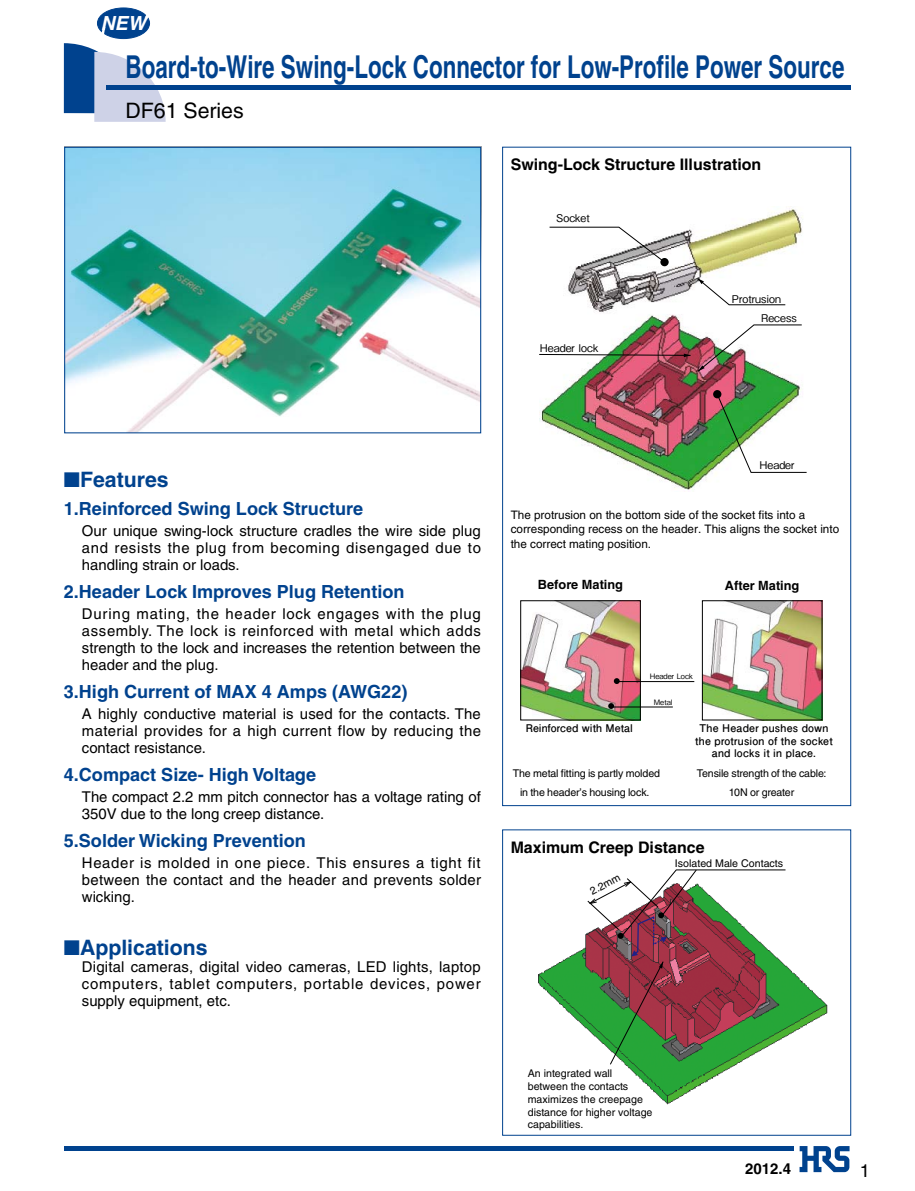
<style>
.page{position:relative;width:915px;height:1191px;background:#fff}
.page>*{position:absolute;margin:0;border:0;box-sizing:border-box;transform-origin:0 0}
.t1{font:700 31.5px "Helvetica";color:#00428e;scale:.71 1}
.t2{font:700 21.3px "Helvetica";color:#00428e}
.t3{font:21.3px "ZUMEN Helvetica";color:#000}
.t4{font:italic 700 19.5px "Helvetica";color:#fff}
.t5{font:700 18px "Helvetica";color:#00428e}
.t6{font:18px "Helvetica";color:#000}
.t7{font:700 15.9px "Helvetica";color:#000}
.t8{font:700 15px "Helvetica";color:#000}
.t9{font:14.85px/17px "Helvetica";color:#000;text-align:justify}
.t10{font:14.85px/17px "ZUMEN Helvetica";letter-spacing:.02em;color:#000;text-align:justify}
.t11{font:700 12.75px "Helvetica";color:#000}
.t12{font:11.7px/14.9px "ZUMEN Helvetica";color:#000}
.t13{font:10.65px/12.8px "ZUMEN Helvetica";color:#000;text-align:center}
.t14{font:700 10.65px/12.8px "Futo Go B101 Pr 5";letter-spacing:.015em;color:#000;text-align:center}
.t15{font:500 10.65px "Gothic BBB Pr 5";color:#000}
.t16{font:500 7.5px "Gothic BBB Pr 5";color:#000}
</style>
<div class="page">
<hr style="left:64px;top:1146px;width:729px;height:4px;background:#00428e">
<svg style="left:799px;top:1146px;width:50px;height:26px"></svg>
<div style="left:97px;top:8px;width:52px;height:31px;background:#00428e;border-radius:50%"></div>
<div style="left:97px;top:8px;width:53px;height:31px;border:1px solid #00428e;border-radius:50%"></div>
<svg style="left:101px;top:27px;width:4px;height:8px"></svg>
<svg style="left:145px;top:14px;width:4px;height:6px"></svg>
<svg style="left:64px;top:43px;width:101px;height:79px"></svg>
<hr style="left:106px;top:85px;width:744px;height:4px;background:#00428e">
<img style="left:66px;top:149px;width:413px;height:282px">
<div style="left:64px;top:147px;width:417px;height:286px;border:1px solid #00428e"></div>
<img style="left:538px;top:933px;width:290px;height:172px">
<svg style="left:587px;top:869px;width:198px;height:196px"></svg>
<img style="left:539px;top:206px;width:268px;height:284px">
<svg style="left:712px;top:390px;width:9px;height:8px"></svg>
<img style="left:716px;top:394px;width:90px;height:79px">
<div style="left:660px;top:258px;width:8px;height:8px;background:#000;border-radius:50%"></div>
<svg style="left:549px;top:227px;width:116px;height:36px"></svg>
<img style="left:697px;top:324px;width:104px;height:48px">
<svg style="left:696px;top:278px;width:89px;height:27px"></svg>
<svg style="left:539px;top:353px;width:151px;height:4px"></svg>
<img style="left:522px;top:602px;width:116px;height:116px">
<img style="left:704px;top:602px;width:116px;height:116px">
<div style="left:520px;top:600px;width:120px;height:120px;border:1px solid #000"></div>
<div style="left:702px;top:600px;width:120px;height:120px;border:1px solid #000"></div>
<svg style="left:613px;top:678px;width:6px;height:6px"></svg>
<svg style="left:608px;top:703px;width:6px;height:6px"></svg>
<hr style="left:611px;top:706px;width:61px;height:1px;background:#000">
<hr style="left:616px;top:681px;width:78px;height:1px;background:#000">
<h3 class="t4" style="left:101px;top:12px;width:47px">NEW</h3>
<h1 class="t1" style="left:125px;top:48px;width:1013px">Board-to-Wire Swing-Lock Connector for Low-Profile Power Source</h1>
<h2 class="t3" style="left:125px;top:98px;width:120px">DF61 Series</h2>
<p class="t7" style="left:510px;top:155px;width:252px">Swing-Lock Structure Illustration</p>
<p class="t15" style="left:556px;top:209px;width:35px">Socket</p>
<p class="t15" style="left:539px;top:339px;width:60px">Header lock</p>
<p class="t15" style="left:731px;top:290px;width:51px">Protrusion</p>
<p class="t15" style="left:760px;top:310px;width:37px">Recess</p>
<h2 class="t2" style="left:64px;top:466px;width:106px">■Features</h2>
<p class="t5" style="left:64px;top:498px;width:301px">1.Reinforced Swing Lock Structure</p>
<p class="t9" style="left:82px;top:522px;width:400px">Our unique swing-lock structure cradles the wire side plug and resists the plug from becoming disengaged due to handling strain or loads.</p>
<p class="t5" style="left:64px;top:581px;width:342px">2.Header Lock Improves Plug Retention</p>
<p class="t9" style="left:82px;top:605px;width:400px">During mating, the header lock engages with the plug assembly. The lock is reinforced with metal which adds strength to the lock and increases the retention between the header and the plug.</p>
<p class="t5" style="left:64px;top:681px;width:345px">3.High Current of MAX 4 Amps (AWG22)</p>
<p class="t9" style="left:82px;top:705px;width:400px">A highly conductive material is used for the contacts. The material provides for a high current flow by reducing the contact resistance.</p>
<p class="t5" style="left:64px;top:764px;width:254px">4.Compact Size- High Voltage</p>
<p class="t9" style="left:82px;top:788px;width:400px">The compact 2.2 mm pitch connector has a voltage rating of<br>350V due to the long creep distance.</p>
<p class="t5" style="left:64px;top:829px;width:243px">5.Solder Wicking Prevention</p>
<p class="t10" style="left:82px;top:854px;width:400px">Header is molded in one piece. This ensures a tight fit between the contact and the header and prevents solder wicking.</p>
<h2 class="t2" style="left:64px;top:934px;width:145px">■Applications</h2>
<p class="t10" style="left:82px;top:958px;width:400px">Digital cameras, digital video cameras, LED lights, laptop computers, tablet computers, portable devices, power supply equipment, etc.</p>
<p class="t15" style="left:759px;top:456px;width:37px">Header</p>
<p class="t12" style="left:510px;top:507px;width:330px">The protrusion on the bottom side of the socket fits into a corresponding recess on the header. This aligns the socket into the correct mating position.</p>
<p class="t11" style="left:537px;top:576px;width:87px">Before Mating</p>
<p class="t11" style="left:724px;top:577px;width:76px">After Mating</p>
<p class="t16" style="left:649px;top:670px;width:45px">Header Lock</p>
<p class="t16" style="left:653px;top:696px;width:21px">Metal</p>
<p class="t14" style="left:525px;top:721px;width:108px">Reinforced with Metal</p>
<p class="t13" style="left:512px;top:764px;width:149px;line-height:18.6px">The metal fitting is partly molded in the header’s housing lock.</p>
<p class="t13" style="left:696px;top:764px;width:131px;line-height:18.6px">Tensile strength of the cable:<br>10N or greater</p>
<p class="t14" style="left:695px;top:721px;width:139px">The Header pushes down the protrusion of the socket and locks it in place.</p>
<p class="t7" style="left:510px;top:837px;width:195px">Maximum Creep Distance</p>
<p class="t13" style="left:587px;top:886px;width:34px;rotate:-28deg">2.2mm</p>
<p class="t13" style="left:674px;top:856px;width:110px">Isolated Male Contacts</p>
<p class="t13" style="left:527px;top:1067px;width:126px;text-align:left">An integrated wall between the contacts maximizes the creepage distance for higher voltage capabilities.</p>
<p class="t8" style="left:745px;top:1159px;width:47px">2012.4</p>
<p class="t6" style="left:859px;top:1160px;width:12px">1</p>
</div>
